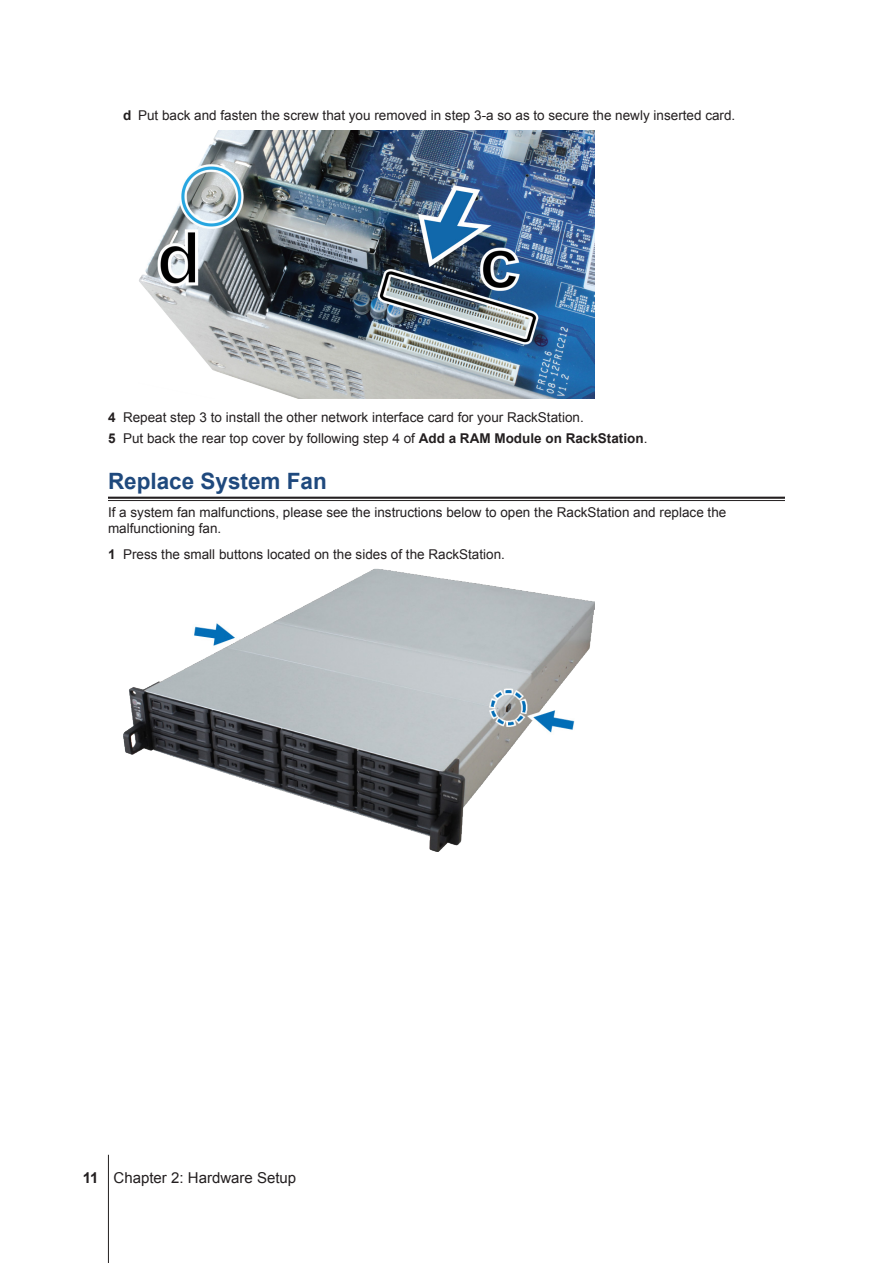
<style>
.page{position:relative;width:893px;height:1263px;background:#fff}
.page>*{position:absolute;margin:0;border:0;box-sizing:border-box;transform-origin:0 0}
.H2-underline{font:700 22.5px "Arial";color:#1f497d}
.t1{font:15px "Arial";color:#231f20}
.Body-sidebar{font:13.5px/16.2px "Arial";color:#231f20}
.s1{font-weight:700}
</style>
<div class="page">
<hr style="left:108px;top:1155px;width:1px;height:108px;background:#231f20">
<hr style="left:108px;top:497px;width:677px;height:2px;background:#231f20">
<hr style="left:108px;top:500px;width:677px;height:1px;background:#231f20">
<img style="left:139px;top:130px;width:455px;height:268px">
<img style="left:123px;top:568px;width:471px;height:283px">
<p class="Body-sidebar" style="left:123px;top:107px;width:614px"><span class="s1">d</span> Put back and fasten the screw that you removed in step 3-a so as to secure the newly inserted card.</p>
<p class="Body-sidebar" style="left:108px;top:409px;width:477px"><span class="s1">4</span> Repeat step 3 to install the other network interface card for your RackStation.</p>
<p class="Body-sidebar" style="left:108px;top:430px;width:541px"><span class="s1">5</span> Put back the rear top cover by following step 4 of <span class="s1">Add a RAM Module on RackStation</span>.</p>
<p class="H2-underline" style="left:108px;top:466px;width:220px">Replace System Fan</p>
<p class="Body-sidebar" style="left:108px;top:504px;width:620px">If a system fan malfunctions, please see the instructions below to open the RackStation and replace the malfunctioning fan.</p>
<p class="Body-sidebar" style="left:108px;top:546px;width:398px"><span class="s1">1</span> Press the small buttons located on the sides of the RackStation.</p>
<p class="t1" style="left:83px;top:1168px;width:215px"><span class="s1">11</span> Chapter 2: Hardware Setup</p>
</div>
